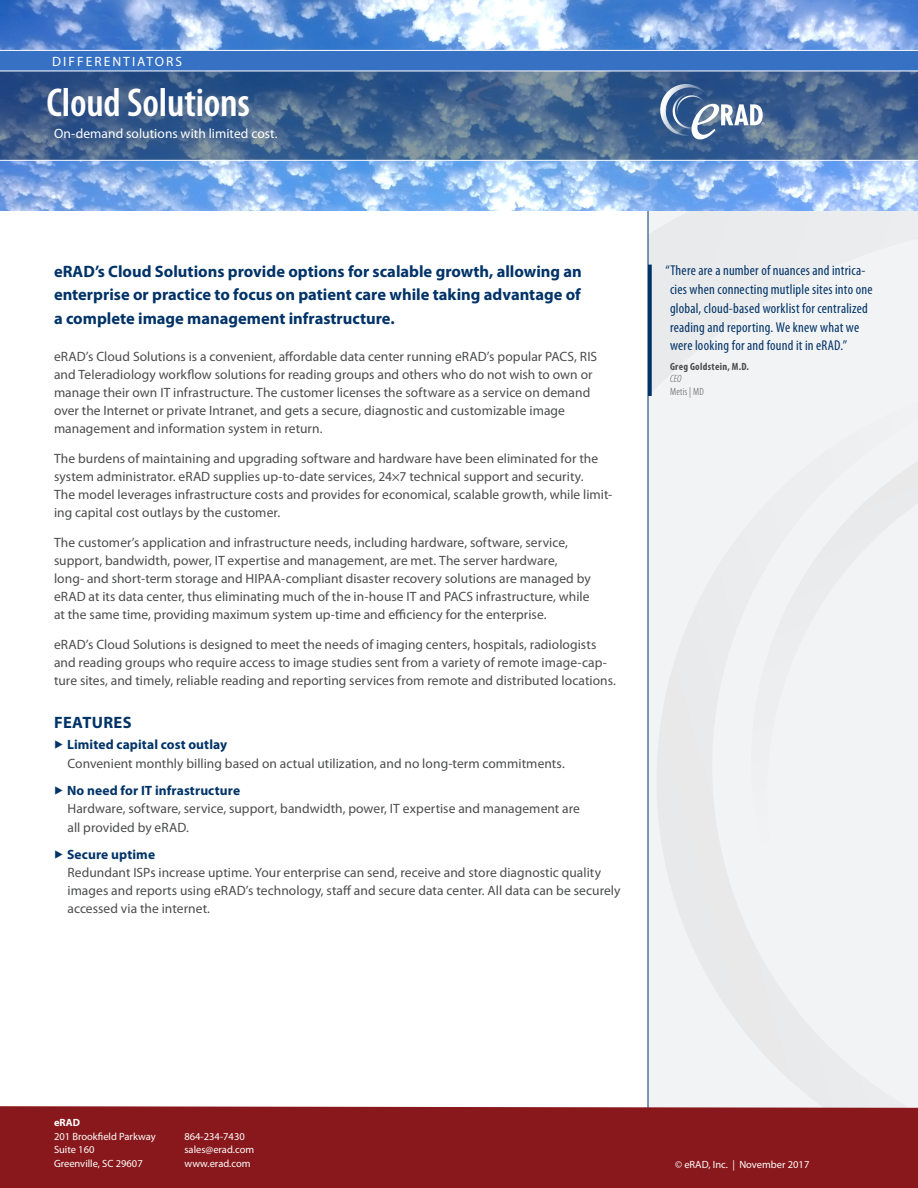
<style>
.page{position:relative;width:918px;height:1188px;background:#fff}
.page>*{position:absolute;margin:0;border:0;box-sizing:border-box;transform-origin:0 0}
.Header_Title{font:600 condensed 40.5px "Myriad Pro";letter-spacing:-.005em;color:#fff}
.Intro{font:700 16.5px/23.2px "Myriad Pro";color:#013368;text-align:justify}
.Headline_1{font:700 16.5px "Myriad Pro";letter-spacing:.02em;color:#013368}
.Sidebar_Quote{font:condensed 14.25px/18.8px "Myriad Pro";letter-spacing:.015em;color:#013368}
.Body_Copy{font:13.5px/18px "Myriad Pro";letter-spacing:.005em;color:#4b4c4d}
.Features_Indent{font:13.5px/18px "Myriad Pro";letter-spacing:.005em;color:#4b4c4d}
.Headline_2{font:700 13.5px "Myriad Pro";letter-spacing:.01em;color:#013368}
.Header_Subhead{font:13.5px "Myriad Pro";letter-spacing:.005em;color:#fff}
.Header_Diff_Solutio{font:13.5px "Myriad Pro";letter-spacing:.15em;color:#fff}
.t1{font:10.5px/13.5px "Myriad Pro";color:#fff}
.Sidebar_Attribution{font:700 condensed 10.5px "Myriad Pro";letter-spacing:.03em;color:#4b4c4d}
.Sidebar_Attribution-2{font:300 condensed 10.5px "Myriad Pro";letter-spacing:.025em;color:#4b4c4d}
.Sidebar_Attribution-3{font:italic 300 condensed 10.5px "Myriad Pro";color:#4b4c4d}
.s1{font-family:"Minion Pro";font-weight:400;font-size:17.55px}
.s2{font-weight:700}
</style>
<div class="page">
<svg style="left:649px;top:211px;width:269px;height:183px"></svg>
<svg style="left:647px;top:394px;width:271px;height:712px"></svg>
<div style="left:731px;top:450px;width:187px;height:494px;background:#f2f3f4"></div>
<hr style="left:648px;top:208px;width:1px;height:980px;background:#013368">
<img style="left:0;top:0;width:918px;height:211px">
<svg style="left:0;top:72px;width:918px;height:88px;background:#41628e"></svg>
<div style="left:0;top:51px;width:918px;height:20px;background:#3771c3"></div>
<svg style="left:649px;top:265px;width:3px;height:131px"></svg>
<hr style="left:0;top:160px;width:918px;height:1px;background:#fff">
<svg style="left:657px;top:84px;width:108px;height:55px;background:#627ea4"></svg>
<hr style="left:0;top:50px;width:918px;height:1px;background:#fff">
<hr style="left:0;top:71px;width:918px;height:1px;background:#fff">
<div style="left:0;top:1106px;width:918px;height:82px;background:#88181b"></div>
<p class="Header_Diff_Solutio" style="left:52px;top:53px;width:131px">DIFFERENTIATORS</p>
<p class="Header_Title" style="left:46px;top:78px;width:205px">Cloud Solutions</p>
<p class="Header_Subhead" style="left:54px;top:125px;width:225px">On-demand solutions with limited cost.</p>
<p class="Intro" style="left:54px;top:259px;width:529px">eRAD’s Cloud Solutions provide options for scalable growth, allowing an enterprise or practice to focus on patient care while taking advantage of a complete image management infrastructure.</p>
<p class="Body_Copy" style="left:54px;top:347px;width:545px">eRAD’s Cloud Solutions is a convenient, affordable data center running eRAD’s popular PACS, RIS and Teleradiology workflow solutions for reading groups and others who do not wish to own or manage their own IT infrastructure. The customer licenses the software as a service on demand over the Internet or private Intranet, and gets a secure, diagnostic and customizable image management and information system in return.</p>
<p class="Body_Copy" style="left:54px;top:449px;width:560px">The burdens of maintaining and upgrading software and hardware have been eliminated for the system administrator. eRAD supplies up-to-date services, 24×7 technical support and security.<br>The model leverages infrastructure costs and provides for economical, scalable growth, while limit&shy;ing capital cost outlays by the customer.</p>
<p class="Body_Copy" style="left:54px;top:533px;width:538px">The customer’s application and infrastructure needs, including hardware, software, service, support, bandwidth, power, IT expertise and management, are met. The server hardware, long- and short-term storage and HIPAA-compliant disaster recovery solutions are managed by eRAD at its data center, thus eliminating much of the in-house IT and PACS infrastructure, while at the same time, providing maximum system up-time and efficiency for the enterprise.</p>
<p class="Body_Copy" style="left:54px;top:635px;width:564px">eRAD’s Cloud Solutions is designed to meet the needs of imaging centers, hospitals, radiologists and reading groups who require access to image studies sent from a variety of remote image-cap&shy;ture sites, and timely, reliable reading and reporting services from remote and distributed locations.</p>
<p class="Headline_1" style="left:54px;top:712px;width:79px">FEATURES</p>
<p class="Headline_2" style="left:54px;top:736px;width:175px"><span class="s1">▶</span> Limited capital cost outlay</p>
<p class="Features_Indent" style="left:68px;top:754px;width:499px">Convenient monthly billing based on actual utilization, and no long-term commitments.</p>
<p class="Headline_2" style="left:54px;top:781px;width:188px"><span class="s1">▶</span> No need for IT infrastructure</p>
<p class="Features_Indent" style="left:68px;top:799px;width:514px;line-height:18.8px">Hardware, software, service, support, bandwidth, power, IT expertise and management are all provided by eRAD.</p>
<p class="Headline_2" style="left:54px;top:846px;width:103px"><span class="s1">▶</span> Secure uptime</p>
<p class="Features_Indent" style="left:68px;top:863px;width:555px">Redundant ISPs increase uptime. Your enterprise can send, receive and store diagnostic quality images and reports using eRAD’s technology, staff and secure data center. All data can be securely accessed via the internet.</p>
<p class="Sidebar_Quote" style="left:670px;top:261px;width:204px;text-indent:-4px">“There are a number of nuances and intrica&shy;cies when connecting mutliple sites into one global, cloud-based worklist for centralized reading and reporting. We knew what we were looking for and found it in eRAD.”</p>
<p class="Sidebar_Attribution" style="left:670px;top:360px;width:81px">Greg Goldstein, M.D.</p>
<p class="Sidebar_Attribution-3" style="left:670px;top:373px;width:13px">CEO</p>
<p class="Sidebar_Attribution-2" style="left:670px;top:385px;width:35px">Metis | MD</p>
<p class="t1" style="left:54px;top:1116px;width:103px"><span class="s2">eRAD<br></span>201 Brookfield Parkway<br>Suite 160</p>
<p class="t1" style="left:54px;top:1157px;width:90px">Greenville, SC 29607</p>
<p class="t1" style="left:184px;top:1130px;width:62px">864-234-7430</p>
<p class="t1" style="left:184px;top:1143px;width:71px">sales@erad.com</p>
<p class="t1" style="left:184px;top:1157px;width:68px">www.erad.com</p>
<p class="t1" style="left:675px;top:1158px;width:136px">© eRAD, Inc. | November 2017</p>
</div>
